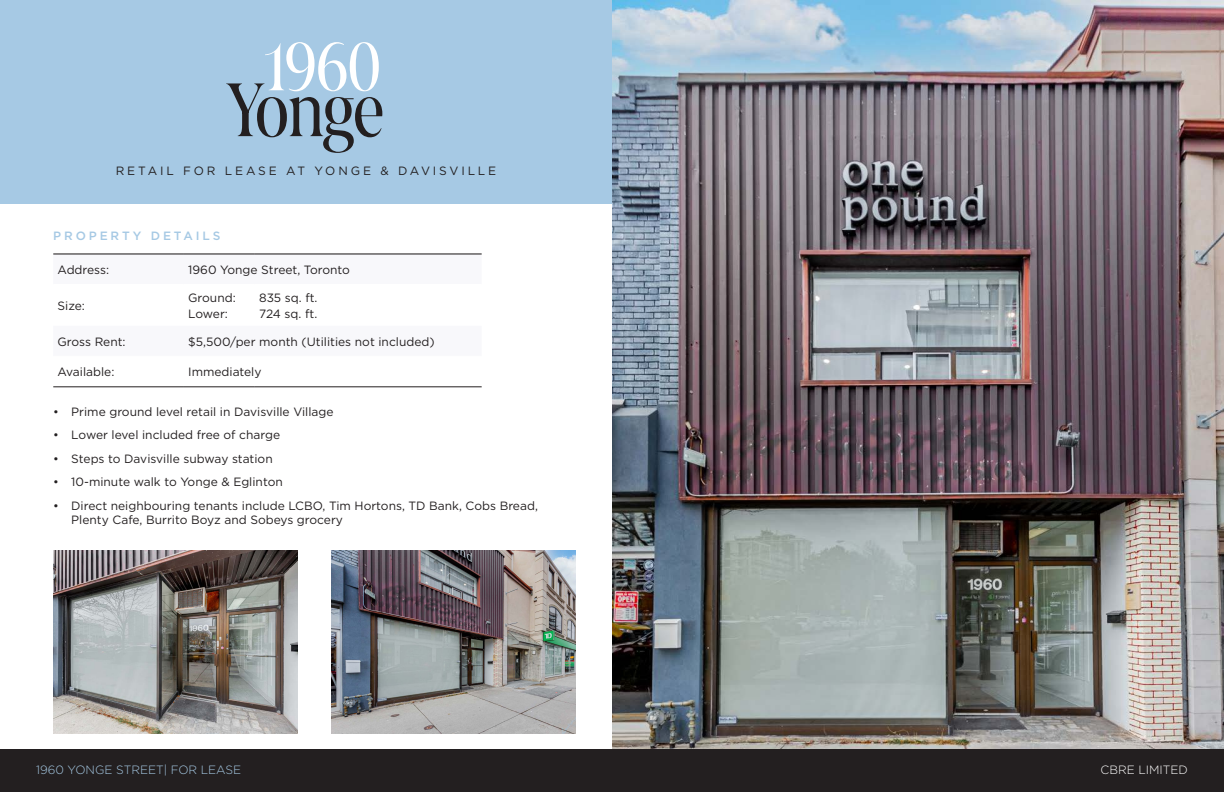
<style>
.page{position:relative;width:1224px;height:792px;background:#fff}
.page>*{position:absolute;margin:0;border:0;box-sizing:border-box;transform-origin:0 0}
.t1{font:300 79.8px "Marlide Display";letter-spacing:-.015em;color:#231f20}
.t2{font:300 71.3px "Marlide Display";color:#fff}
.t3{font:12px/14.4px "Gotham";color:#231f20}
.t4{font:12px "Gotham";letter-spacing:.24em;color:#231f20}
.t5{font:300 12px "Gotham";color:#a6c9e4}
.t6{font:500 12px "Gotham";letter-spacing:.24em;color:#a6c9e4}
.t7{font:300 12px "Gotham";color:#fff}
</style>
<div class="page">
<div style="left:0;top:0;width:612px;height:203px;background:#a6c9e4"></div>
<svg style="left:53px;top:254px;width:429px;height:1px"></svg>
<hr style="left:53px;top:253px;width:131px;height:1px;background:#231f20">
<hr style="left:184px;top:253px;width:71px;height:1px;background:#231f20">
<hr style="left:255px;top:253px;width:227px;height:1px;background:#231f20">
<hr style="left:53px;top:386px;width:131px;height:1px;background:#231f20">
<hr style="left:184px;top:386px;width:71px;height:1px;background:#231f20">
<hr style="left:255px;top:386px;width:227px;height:1px;background:#231f20">
<img style="left:612px;top:0;width:612px;height:750px">
<img style="left:53px;top:550px;width:244px;height:183px">
<img style="left:332px;top:550px;width:244px;height:183px">
<div style="left:0;top:750px;width:1224px;height:42px;background:#231f20"></div>
<p class="t2" style="left:265px;top:14px;width:117px">1960</p>
<p class="t1" style="left:226px;top:51px;width:159px">Yonge</p>
<p class="t4" style="left:116px;top:163px;width:382px">RETAIL FOR LEASE AT YONGE &amp; DAVISVILLE</p>
<p class="t6" style="left:53px;top:228px;width:169px">PROPERTY DETAILS</p>
<p class="t3" style="left:58px;top:262px;width:53px">Address:</p>
<p class="t3" style="left:188px;top:262px;width:163px">1960 Yonge Street, Toronto</p>
<p class="t3" style="left:58px;top:298px;width:29px">Size:</p>
<p class="t3" style="left:259px;top:290px;width:60px">835 sq. ft.</p>
<p class="t3" style="left:259px;top:306px;width:60px">724 sq. ft.</p>
<p class="t3" style="left:188px;top:290px;width:49px">Ground:</p>
<p class="t3" style="left:188px;top:306px;width:41px">Lower:</p>
<p class="t3" style="left:58px;top:334px;width:70px">Gross Rent:</p>
<p class="t3" style="left:188px;top:334px;width:248px">$5,500/per month (Utilities not included)</p>
<p class="t3" style="left:58px;top:365px;width:58px">Available:</p>
<p class="t3" style="left:188px;top:365px;width:75px">Immediately</p>
<p class="t3" style="left:53px;top:404px;width:282px">• Prime ground level retail in Davisville Village</p>
<p class="t3" style="left:53px;top:428px;width:228px">• Lower level included free of charge</p>
<p class="t3" style="left:53px;top:451px;width:221px">• Steps to Davisville subway station</p>
<p class="t3" style="left:53px;top:475px;width:231px">• 10-minute walk to Yonge &amp; Eglinton</p>
<p class="t3" style="left:71px;top:498px;width:468px;text-indent:-18px">• Direct neighbouring tenants include LCBO, Tim Hortons, TD Bank, Cobs Bread,<br>Plenty Cafe, Burrito Boyz and Sobeys grocery</p>
<p class="t5" style="left:36px;top:763px;width:207px">1960 YONGE STREET| FOR LEASE</p>
<p class="t7" style="left:1101px;top:763px;width:89px">CBRE LIMITED</p>
</div>
